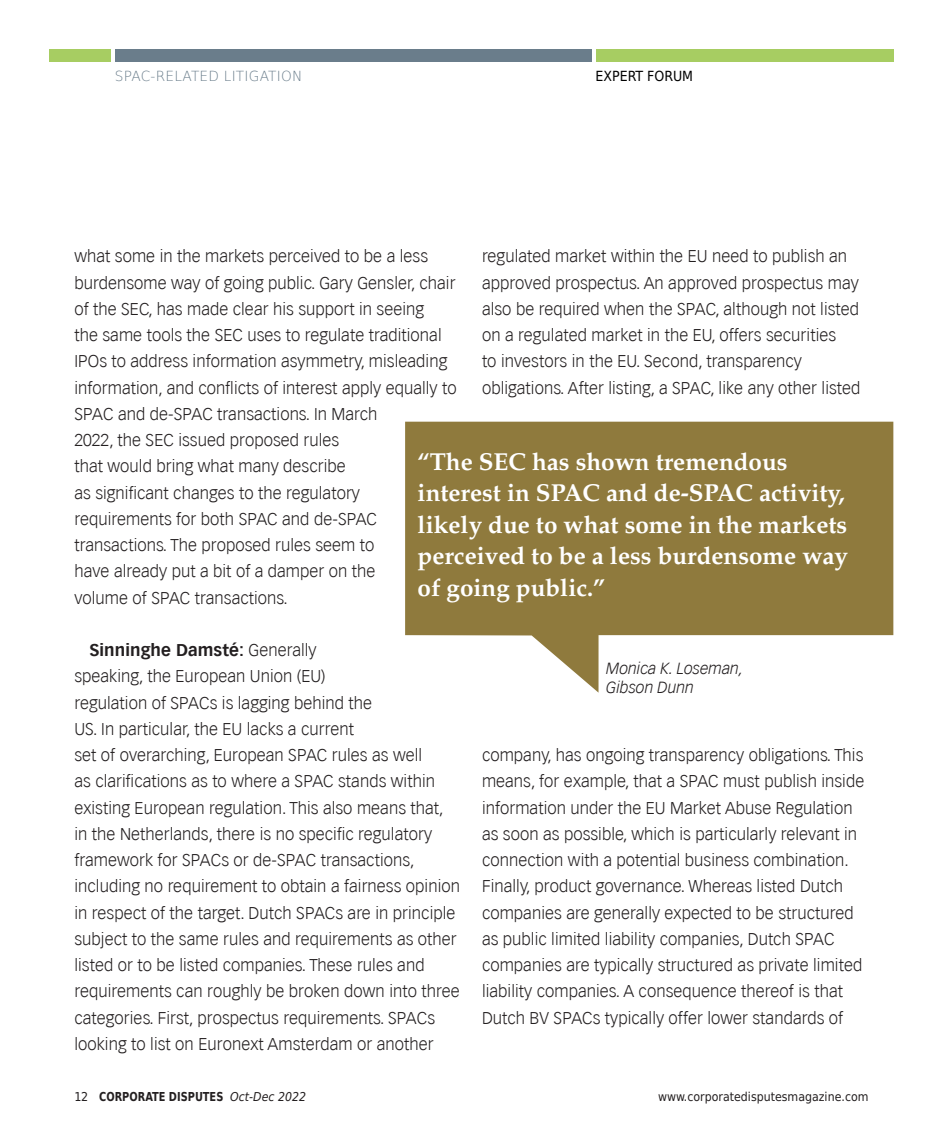
<style>
.page{position:relative;width:943px;height:1141px;background:#fff}
.page>*{position:absolute;margin:0;border:0;box-sizing:border-box;transform-origin:0 0}
.t1{font:700 24.5px/31.5px "Palatino";color:#fff}
.t2{font:300 16.62px/26.2px "Vectora LH";letter-spacing:.005em;color:#231f20}
.t3{font:italic 300 15.75px/18.9px "Vectora LH";color:#231f20}
.t4{font:200 14px "DejaVu Sans";letter-spacing:.015em;color:#6a7d8b}
.t5{font:14px "DejaVu Sans Condensed";color:#000}
.t6{font:12.25px "DejaVu Sans Condensed";color:#231f20}
.t7{font:700 12.25px "DejaVu Sans";color:#231f20;scale:.8 1}
.s1{font-weight:700}
.s2{font-family:"DejaVu Sans Condensed";font-weight:400}
.s3{font-family:"DejaVu Sans Condensed";font-weight:400;font-style:italic}
</style>
<div class="page">
<div style="left:595px;top:50px;width:298px;height:12px;background:#a7cd62"></div>
<div style="left:115px;top:50px;width:477px;height:12px;background:#6a7d8b"></div>
<div style="left:50px;top:50px;width:61px;height:12px;background:#a7cd62"></div>
<svg style="left:405px;top:422px;width:488px;height:271px;fill:#8f7a3d"></svg>
<p class="t4" style="left:115px;top:65px;width:189px">SPAC-RELATED LITIGATION</p>
<p class="t5" style="left:595px;top:64px;width:99px">EXPERT FORUM</p>
<p class="t2" style="left:74px;top:244px;width:384px">what some in the markets perceived to be a less burdensome way of going public. Gary Gensler, chair of the SEC, has made clear his support in seeing<br>the same tools the SEC uses to regulate traditional IPOs to address information asymmetry, misleading information, and conflicts of interest apply equally to SPAC and de-SPAC transactions. In March<br>2022, the SEC issued proposed rules<br>that would bring what many describe<br>as significant changes to the regulatory requirements for both SPAC and de-SPAC transactions. The proposed rules seem to<br>have already put a bit of a damper on the<br>volume of SPAC transactions.</p>
<p class="t2" style="left:74px;top:637px;width:387px;text-indent:15px"><span class="s1">Sinninghe Damsté:</span> Generally<br>speaking, the European Union (EU)<br>regulation of SPACs is lagging behind the<br>US. In particular, the EU lacks a current<br>set of overarching, European SPAC rules as well<br>as clarifications as to where a SPAC stands within existing European regulation. This also means that, in the Netherlands, there is no specific regulatory framework for SPACs or de-SPAC transactions, including no requirement to obtain a fairness opinion in respect of the target. Dutch SPACs are in principle subject to the same rules and requirements as other listed or to be listed companies. These rules and requirements can roughly be broken down into three categories. First, prospectus requirements. SPACs looking to list on Euronext Amsterdam or another</p>
<p class="t2" style="left:482px;top:244px;width:380px">regulated market within the EU need to publish an approved prospectus. An approved prospectus may also be required when the SPAC, although not listed on a regulated market in the EU, offers securities<br>to investors in the EU. Second, transparency obligations. After listing, a SPAC, like any other listed</p>
<h1 class="t1" style="left:417px;top:446px;width:432px">“The SEC has shown tremendous interest in SPAC and de-SPAC activity, likely due to what some in the markets perceived to be a less burdensome way of going public.”</h1>
<p class="t3" style="left:606px;top:659px;width:138px">Monica K. Loseman,<br>Gibson Dunn</p>
<p class="t2" style="left:482px;top:742px;width:384px">company, has ongoing transparency obligations. This means, for example, that a SPAC must publish inside information under the EU Market Abuse Regulation as soon as possible, which is particularly relevant in connection with a potential business combination.<br>Finally, product governance. Whereas listed Dutch companies are generally expected to be structured as public limited liability companies, Dutch SPAC companies are typically structured as private limited liability companies. A consequence thereof is that Dutch BV SPACs typically offer lower standards of</p>
<p class="t7" style="left:74px;top:1086px;width:291px"><span class="s2">12</span> CORPORATE DISPUTES <span class="s3">Oct-Dec 2022</span></p>
<p class="t6" style="left:658px;top:1086px;width:212px">www.corporatedisputesmagazine.com</p>
</div>
